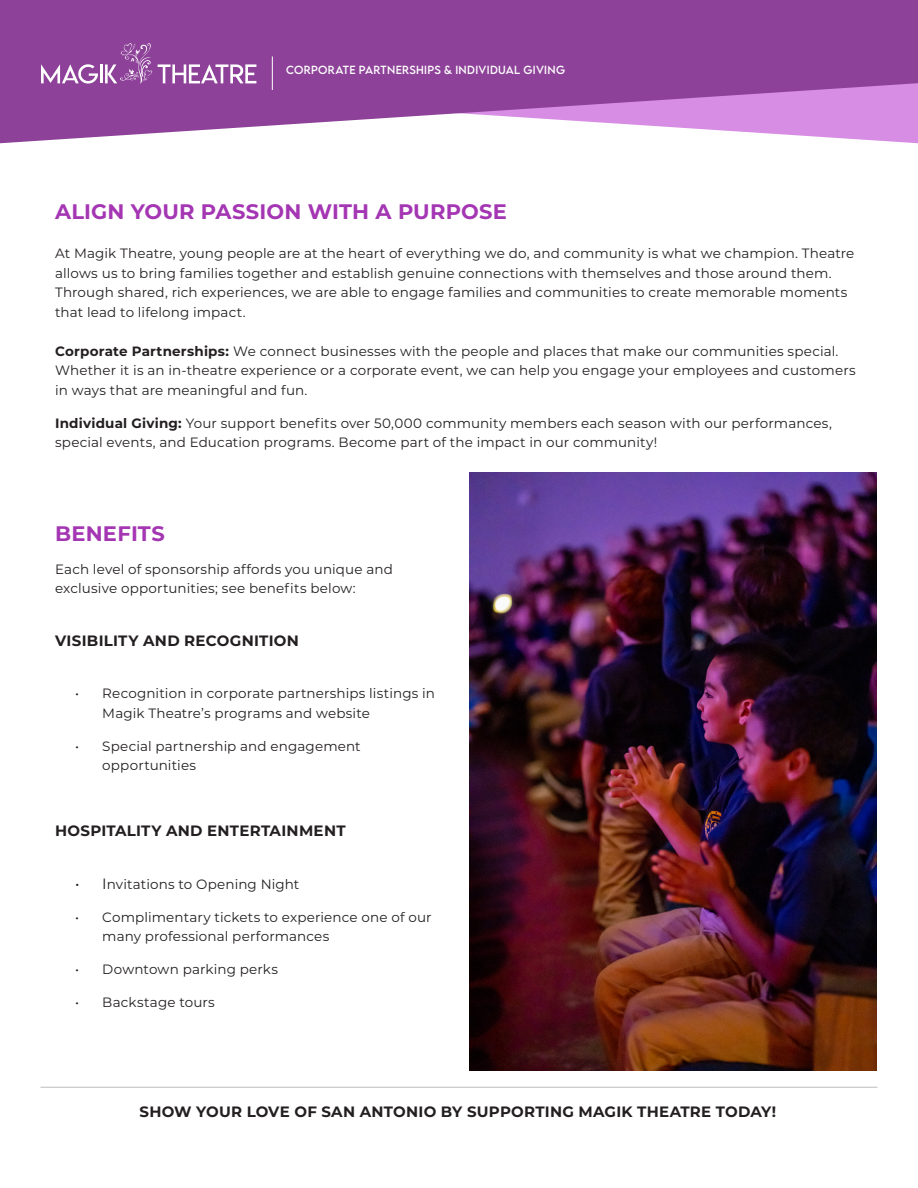
<style>
.page{position:relative;width:918px;height:1188px;background:#fff}
.page>*{position:absolute;margin:0;border:0;box-sizing:border-box;transform-origin:0 0}
.Body{font:700 21px "Montserrat";letter-spacing:.01em;color:#a436b3}
.Body-2{font:700 15px "Montserrat";letter-spacing:.02em;color:#231f20}
.Body-3{font:13.5px/19.5px "Montserrat";letter-spacing:.01em;color:#231f20}
.Body-4{font:10.5px "LEMONMILK";letter-spacing:.035em;color:#fff}
.s1{font-weight:700}
.s2{font-size:15px}
</style>
<div class="page">
<hr style="left:40px;top:1087px;width:838px;height:1px;background:#bcbdc0">
<svg style="left:0;top:0;width:918px;height:143px;background:#a15eab"></svg>
<svg style="left:41px;top:43px;width:111px;height:41px;background:#a060a9"></svg>
<svg style="left:158px;top:64px;width:98px;height:19px"></svg>
<hr style="left:272px;top:56px;width:1px;height:34px;background:#fff">
<img style="left:469px;top:472px;width:407px;height:598px">
<p class="Body-4" style="left:286px;top:63px;width:10px">COR</p>
<p class="Body-4" style="left:311px;top:63px;width:16px">PORATE</p>
<p class="Body-4" style="left:359px;top:63px;width:15px">PARTNERSH</p>
<p class="Body-4" style="left:424px;top:63px;width:75px">IPS &amp; INDIVIDUAL</p>
<p class="Body-4" style="left:524px;top:63px;width:34px">GIVING</p>
<p class="Body" style="left:55px;top:197px;width:453px">ALIGN YOUR PASSION WITH A PURPOSE</p>
<p class="Body-3" style="left:55px;top:243px;width:801px">At Magik Theatre, young people are at the heart of everything we do, and community is what we champion. Theatre allows us to bring families together and establish genuine connections with themselves and those around them.<br>Through shared, rich experiences, we are able to engage families and communities to create memorable moments that lead to lifelong impact.</p>
<p class="Body-3" style="left:55px;top:341px;width:802px"><span class="s1">Corporate Partnerships:</span> We connect businesses with the people and places that make our communities special.<br>Whether it is an in-theatre experience or a corporate event, we can help you engage your employees and customers in ways that are meaningful and fun.</p>
<p class="Body-3" style="left:55px;top:413px;width:778px"><span class="s1">Individual Giving:</span> Your support benefits over 50,000 community members each season with our performances, special events, and Education programs. Become part of the impact in our community!</p>
<p class="Body" style="left:55px;top:518px;width:111px">BENEFITS</p>
<p class="Body-3" style="left:55px;top:559px;width:339px">Each level of sponsorship affords you unique and exclusive opportunities; see benefits below:</p>
<p class="Body-2" style="left:55px;top:630px;width:245px">VISIBILITY AND RECOGNITION</p>
<p class="Body-3" style="left:102px;top:683px;width:334px;text-indent:-27px">• Recognition in corporate partnerships listings in<br>Magik Theatre’s programs and website</p>
<p class="Body-3" style="left:102px;top:736px;width:260px;text-indent:-27px">• Special partnership and engagement opportunities</p>
<p class="Body-2" style="left:55px;top:820px;width:292px">HOSPITALITY AND ENTERTAINMENT</p>
<p class="Body-3" style="left:75px;top:874px;width:226px"><span class="s2">• I</span>nvitations to Opening Night</p>
<p class="Body-3" style="left:102px;top:907px;width:331px;text-indent:-27px">• Complimentary tickets to experience one of our many professional performances</p>
<p class="Body-3" style="left:75px;top:959px;width:204px">• Downtown parking perks</p>
<p class="Body-3" style="left:75px;top:992px;width:141px">• Backstage tours</p>
<p class="Body-2" style="left:139px;top:1101px;width:638px">SHOW YOUR LOVE OF SAN ANTONIO BY SUPPORTING MAGIK THEATRE TODAY!</p>
</div>
